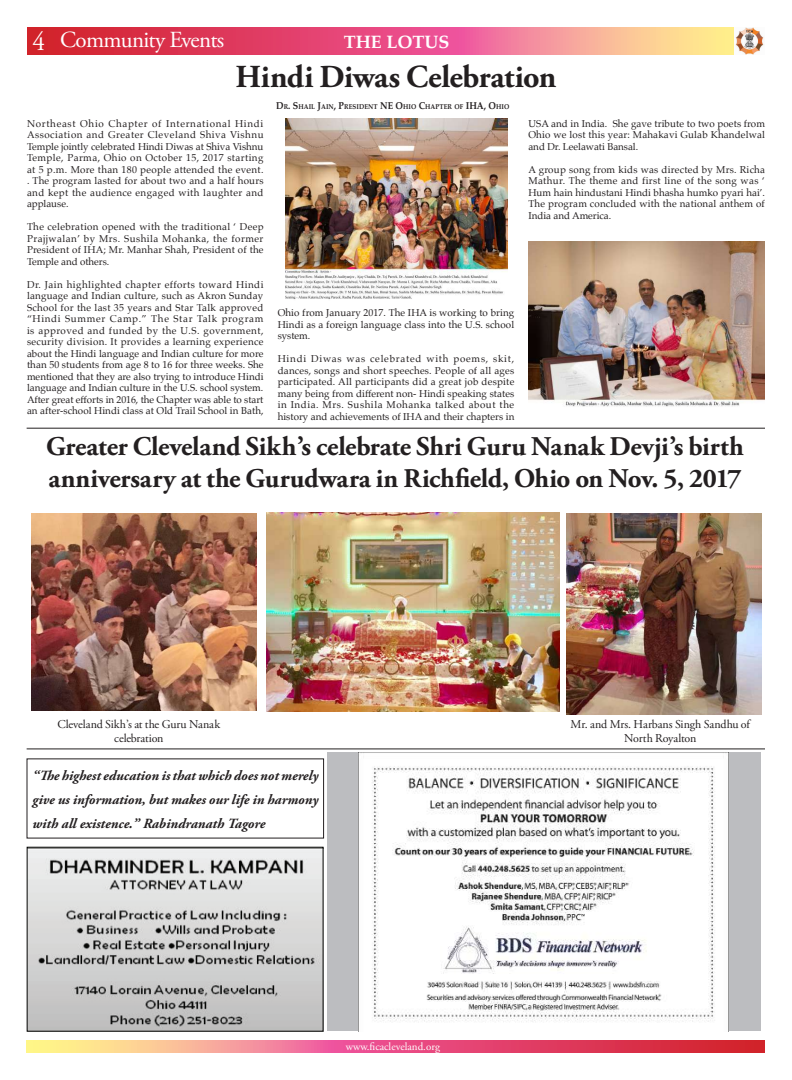
<style>
.page{position:relative;width:792px;height:1080px;background:#fff}
.page>*{position:absolute;margin:0;border:0;box-sizing:border-box;transform-origin:0 0}
.t1{font:700 32px "Adobe Garamond Pro";letter-spacing:-.01em;color:#231f20}
.t2{font:700 27px/32.4px "Adobe Garamond Pro";letter-spacing:-.01em;color:#231f20}
.t3{font:26.7px "Adobe Garamond Pro";color:#fff;scale:.94 1}
.t4{font:23px "Adobe Garamond Pro";letter-spacing:-.03em;color:#fff}
.t5{font:700 18px "Palatino";color:#fff}
.t6{font:italic 700 14px/24px "Adobe Garamond Pro";color:#231f20;text-align:justify}
.t7{font:12px/14.4px "Adobe Garamond Pro";letter-spacing:-.01em;color:#231f20;text-align:center}
.t8{font:11px "Adobe Garamond Pro";color:#fff}
.t9{font:10px/11.5px "Palatino";letter-spacing:.01em;color:#231f20;text-align:justify}
.t10{font:700 7px "Palatino";letter-spacing:.01em;color:#231f20;scale:.9 1}
.s1{font-size:10px}
</style>
<div class="page">
<svg style="left:27px;top:27px;width:707px;height:28px;background:#e96775"></svg>
<svg style="left:27px;top:1040px;width:738px;height:13px;background:#ea6d76"></svg>
<img style="left:735px;top:27px;width:29px;height:28px">
<div style="left:327px;top:753px;width:433px;height:278px;background:#bcbdc0"></div>
<img style="left:359px;top:753px;width:369px;height:278px">
<img style="left:29px;top:849px;width:293px;height:181px">
<div style="left:27px;top:847px;width:297px;height:185px;border:1px solid #040503"></div>
<hr style="left:27px;top:748px;width:738px;height:1px;background:#231f20">
<hr style="left:27px;top:428px;width:738px;height:1px;background:#231f20">
<img style="left:267px;top:512px;width:292px;height:199px">
<img style="left:566px;top:513px;width:195px;height:201px">
<img style="left:32px;top:513px;width:224px;height:198px">
<img style="left:528px;top:242px;width:237px;height:165px">
<img style="left:286px;top:118px;width:222px;height:182px">
<h3 class="t3" style="left:32px;top:25px;width:15px">4</h3>
<h3 class="t4" style="left:60px;top:26px;width:165px">Community Events</h3>
<h3 class="t5" style="left:344px;top:27px;width:107px">THE LOTUS</h3>
<h1 class="t1" style="left:235px;top:58px;width:322px">Hindi Diwas Celebration</h1>
<p class="t10" style="left:276px;top:100px;width:260px"><span class="s1">D</span>R<span class="s1">. S</span>HAIL <span class="s1">J</span>AIN<span class="s1">, P</span>RESIDENT <span class="s1">NE O</span>HIO <span class="s1">C</span>HAPTER OF <span class="s1">IHA, O</span>HIO</p>
<p class="t9" style="left:27px;top:117px;width:238px">Northeast Ohio Chapter of International Hindi Association and Greater Cleveland Shiva Vishnu Temple jointly celebrated Hindi Diwas at Shiva Vishnu Temple, Parma, Ohio on October 15, 2017 starting at 5 p.m. More than 180 people attended the event. . The program lasted for about two and a half hours and kept the audience engaged with laughter and applause.</p>
<p class="t9" style="left:27px;top:221px;width:238px">The celebration opened with the traditional ‘ Deep Prajjwalan’ by Mrs. Sushila Mohanka, the former President of IHA; Mr. Manhar Shah, President of the Temple and others.</p>
<p class="t9" style="left:27px;top:278px;width:238px">Dr. Jain highlighted chapter efforts toward Hindi language and Indian culture, such as Akron Sunday School for the last 35 years and Star Talk approved “Hindi Summer Camp.” The Star Talk program is approved and funded by the U.S. government, security division. It provides a learning experience about the Hindi language and Indian culture for more than 50 students from age 8 to 16 for three weeks. She mentioned that they are also trying to introduce Hindi language and Indian culture in the U.S. school system.<br>After great efforts in 2016, the Chapter was able to start an after-school Hindi class at Old Trail School in Bath,</p>
<p class="t9" style="left:528px;top:117px;width:238px">USA and in India. She gave tribute to two poets from Ohio we lost this year: Mahakavi Gulab Khandelwal and Dr. Leelawati Bansal.</p>
<p class="t9" style="left:528px;top:163px;width:238px">A group song from kids was directed by Mrs. Richa Mathur. The theme and first line of the song was ‘ Hum hain hindustani Hindi bhasha humko pyari hai’.<br>The program concluded with the national anthem of India and America.</p>
<p class="t9" style="left:278px;top:307px;width:238px">Ohio from January 2017. The IHA is working to bring Hindi as a foreign language class into the U.S. school system.</p>
<p class="t9" style="left:278px;top:353px;width:238px">Hindi Diwas was celebrated with poems, skit, dances, songs and short speeches. People of all ages participated. All participants did a great job despite many being from different non- Hindi speaking states in India. Mrs. Sushila Mohanka talked about the history and achievements of IHA and their chapters in</p>
<h2 class="t2" style="left:46px;top:431px;width:699px">Greater Cleveland Sikh’s celebrate Shri Guru Nanak Devji’s birth anniversary at the Gurudwara in Richfield, Ohio on Nov. 5, 2017</h2>
<p class="t7" style="left:58px;top:717px;width:164px">Cleveland Sikh’s at the Guru Nanak celebration</p>
<h3 class="t6" style="left:33px;top:764px;width:287px">“The highest education is that which does not merely give us information, but makes our life in harmony with all existence.” Rabindranath Tagore</h3>
<p class="t8" style="left:346px;top:1040px;width:95px">www.ficacleveland.org</p>
<p class="t7" style="left:571px;top:717px;width:181px">Mr. and Mrs. Harbans Singh Sandhu of<br>North Royalton</p>
</div>
